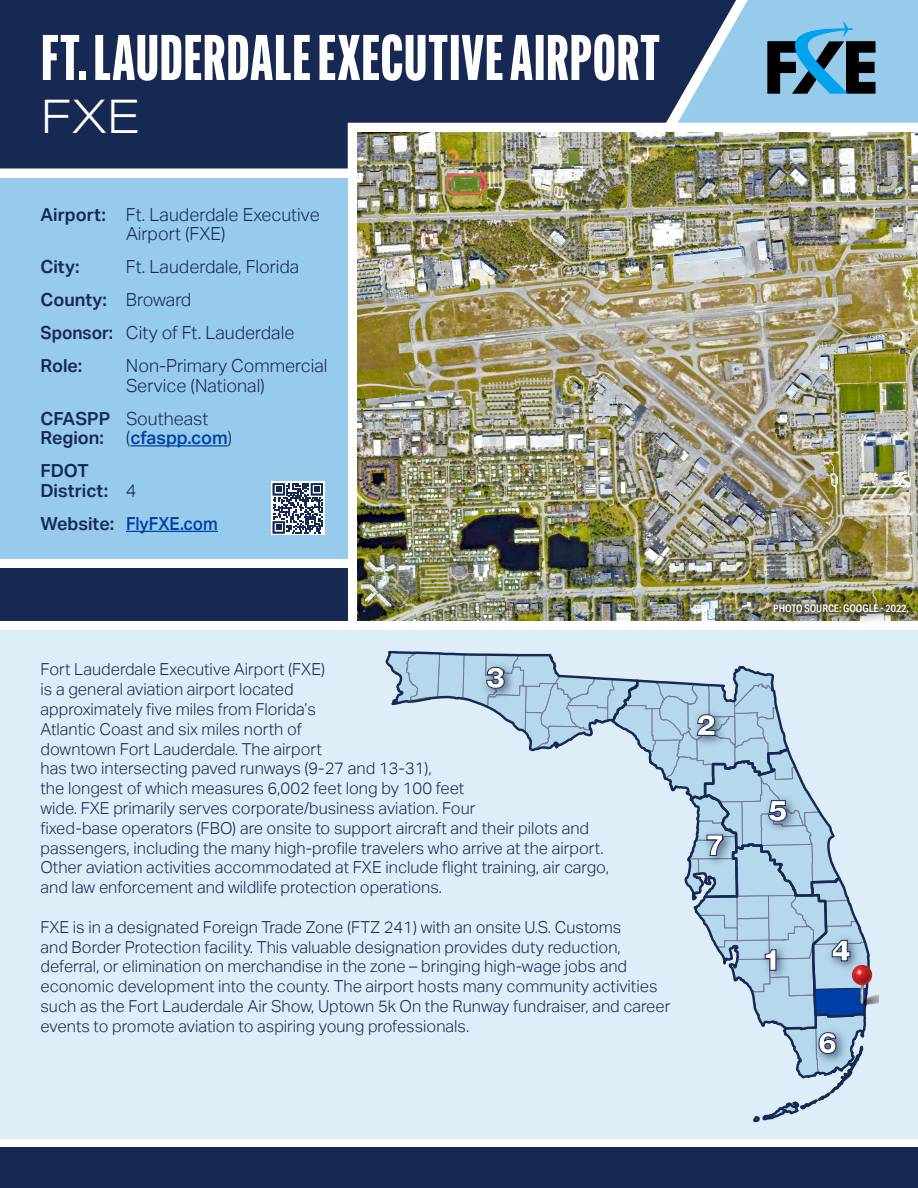
<style>
.page{position:relative;width:918px;height:1188px;background:#fff}
.page>*{position:absolute;margin:0;border:0;box-sizing:border-box;transform-origin:0 0}
.t1{font:800 63px "Alternate Gothic Comp ATF";letter-spacing:.02em;color:#fff}
.t2{font:300 46.35px "Aktiv Grotesk Ex";color:#fff}
.t3{font:900 29.4px "Helvetica Neue LT Com";color:#fff}
.t4{font:300 18px/19.5px "Aktiv Grotesk";color:#172953;text-align:center}
.t5{font:600 18px/19.5px "Aktiv Grotesk";color:#172953}
.t6{font:500 18px "Aktiv Grotesk";color:#0040a6;scale:.94 1}
.t7{font:300 16.5px/19.8px "Aktiv Grotesk";color:#172953}
.t8{font:600 10.5px "Aktiv Grotesk Cd";color:#fff}
.s1{font-weight:600}
.s2{font-weight:300}
.s3{font-weight:500;color:#0040a6}
.s4{font-weight:600;color:#172953}
</style>
<div class="page">
<div style="left:0;top:630px;width:918px;height:508px;background:#deeef8"></div>
<svg style="left:736px;top:0;width:182px;height:123px;background:#7cafcd"></svg>
<div style="left:0;top:178px;width:348px;height:380px;background:#97cbeb"></div>
<div style="left:0;top:568px;width:348px;height:53px;background:#172953"></div>
<div style="left:0;top:1148px;width:918px;height:40px;background:#172953"></div>
<svg style="left:0;top:0;width:736px;height:169px;background:#26385f"></svg>
<img style="left:357px;top:133px;width:561px;height:488px">
<div style="left:761px;top:592px;width:157px;height:32px;background:#231f20;opacity:.75"></div>
<hr style="left:130px;top:445px;width:98px;height:1px;background:#0040a6">
<hr style="left:126px;top:531px;width:92px;height:1px;background:#0040a6">
<div style="left:271px;top:482px;width:54px;height:53px;background:linear-gradient(to bottom,#fff,#fff)"></div>
<svg style="left:273px;top:483px;width:50px;height:51px;background:#727d97"></svg>
<svg style="left:385px;top:651px;width:493px;height:472px"></svg>
<p class="t1" style="left:41px;top:19px;width:620px">FT. LAUDERDALE EXECUTIVE AIRPORT</p>
<p class="t2" style="left:40px;top:90px;width:101px">FXE</p>
<p class="t4" style="left:40px;top:205px;width:281px"><span class="s1">Airport:</span> Ft. Lauderdale Executive<br>Airport (FXE)</p>
<p class="t5" style="left:40px;top:257px;width:40px">City:</p>
<p class="t4" style="left:126px;top:257px;width:175px">Ft. Lauderdale, Florida</p>
<p class="t5" style="left:40px;top:290px;width:152px">County: <span class="s2">Broward</span></p>
<p class="t4" style="left:40px;top:323px;width:255px"><span class="s1">Sponsor:</span> City of Ft. Lauderdale</p>
<p class="t5" style="left:40px;top:356px;width:43px">Role:</p>
<p class="t4" style="left:126px;top:356px;width:203px;text-align:left">Non-Primary Commercial<br>Service (National)</p>
<p class="t5" style="left:40px;top:409px;width:193px">CFASPP <span class="s2">Southeast<br></span>Region: <span class="s2">(</span><span class="s3">cfaspp.com</span><span class="s2">)</span></p>
<p class="t5" style="left:40px;top:461px;width:98px">FDOT<br>District: <span class="s2">4</span></p>
<p class="t6" style="left:40px;top:513px;width:190px"><span class="s4">Website:</span> FlyFXE.com</p>
<p class="t7" style="left:40px;top:660px;width:570px">Fort Lauderdale Executive Airport (FXE)<br>is a general aviation airport located<br>approximately five miles from Florida’s<br>Atlantic Coast and six miles north of<br>downtown Fort Lauderdale. The airport<br>has two intersecting paved runways (9-27 and 13-31),<br>the longest of which measures 6,002 feet long by 100 feet<br>wide. FXE primarily serves corporate/business aviation. Four<br>fixed-base operators (FBO) are onsite to support aircraft and their pilots and passengers, including the many high-profile travelers who arrive at the airport.<br>Other aviation activities accommodated at FXE include flight training, air cargo, and law enforcement and wildlife protection operations.</p>
<p class="t7" style="left:40px;top:917px;width:631px">FXE is in a designated Foreign Trade Zone (FTZ 241) with an onsite U.S. Customs<br>and Border Protection facility. This valuable designation provides duty reduction, deferral, or elimination on merchandise in the zone – bringing high-wage jobs and economic development into the county. The airport hosts many community activities such as the Fort Lauderdale Air Show, Uptown 5k On the Runway fundraiser, and career events to promote aviation to aspiring young professionals.</p>
<p class="t3" style="left:486px;top:660px;width:21px">3</p>
<p class="t3" style="left:696px;top:707px;width:21px">2</p>
<p class="t3" style="left:705px;top:827px;width:21px">7</p>
<p class="t8" style="left:773px;top:602px;width:137px">PHOTO SOURCE: GOOGLE - 2022.</p>
<p class="t3" style="left:768px;top:793px;width:21px">5</p>
<p class="t3" style="left:762px;top:942px;width:21px">1</p>
<p class="t3" style="left:831px;top:933px;width:21px">4</p>
<p class="t3" style="left:818px;top:1025px;width:21px">6</p>
</div>
